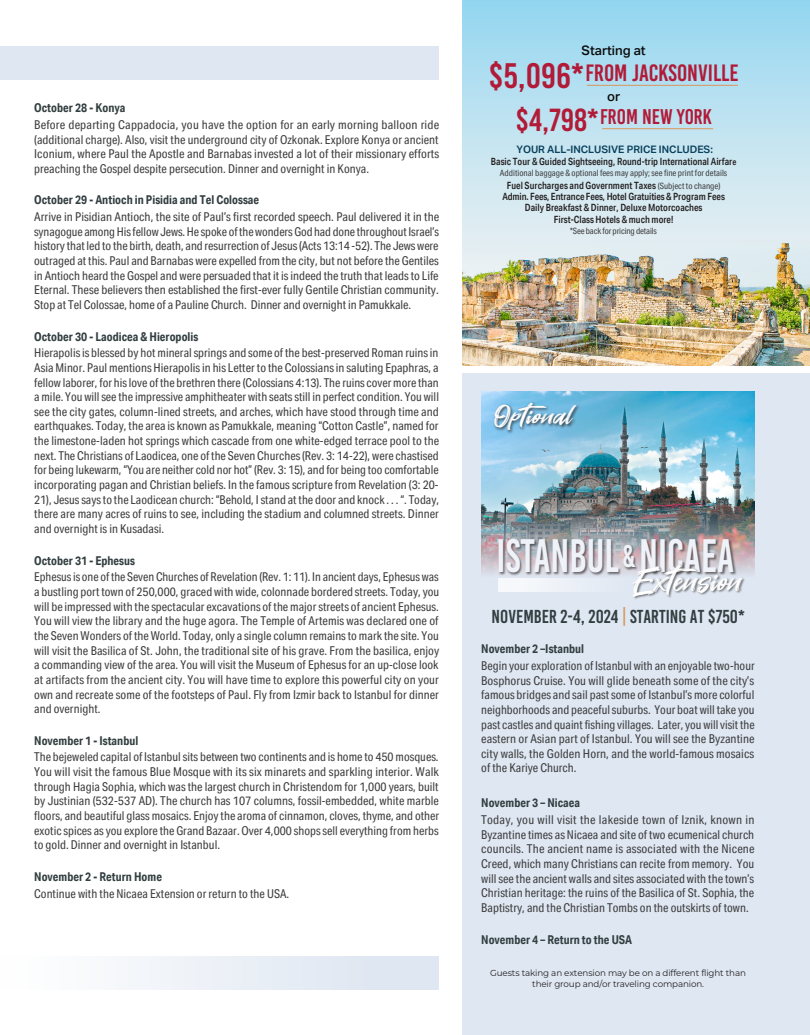
<style>
.page{position:relative;width:810px;height:1035px;background:#fff}
.page>*{position:absolute;margin:0;border:0;box-sizing:border-box;transform-origin:0 0}
.t1{font:46.88px "Bebas Kai";color:#eff3f9;scale:.88 1}
.t2{font:37.5px "Great Sejagad";color:#fff}
.t3{font:30px "Great Sejagad";color:#fff;scale:1.1 1}
.t4{font:23.62px "Bebas Kai";color:#b11b38}
.t5{font:21.25px "Bebas Kai";color:#b11b38}
.t6{font:18.75px "Bebas Kai";color:#323e40}
.t7{font:500 13.12px "Aktiv Grotesk";color:#0d0d0d}
.t8{font:12.25px/14.6px "Aktiv Grotesk Cd";letter-spacing:.005em;color:#3e3e3f;text-align:justify}
.t9{font:700 12.25px "Aktiv Grotesk Cd";letter-spacing:.005em;color:#323e40}
.t10{font:600 10.25px "Aktiv Grotesk";color:#09405b}
.t11{font:500 10px/11.2px "Aktiv Grotesk Cd";color:#231f20;text-align:center}
.t12{font:8.75px "Aktiv Grotesk Cd";color:#3e3e3f}
.t13{font:8.75px/11.2px "Montserrat";letter-spacing:-.015em;color:#231f20;text-align:center}
.s1{font-size:35.5px}
.s2{font-size:31.88px}
.s3{font-size:8.88px}
.s4{font-weight:400;font-size:8.75px;color:#3e3e3f}
.s5{font-size:31.25px}
.s6{color:#d9965b}
</style>
<div class="page">
<div style="left:463px;top:373px;width:347px;height:662px;background:#dfe7f2"></div>
<svg style="left:463px;top:0;width:347px;height:239px;background:#bce2f0"></svg>
<hr style="left:587px;top:85px;width:151px;height:1px;background:#d9965b">
<hr style="left:602px;top:128px;width:111px;height:1px;background:#d9965b">
<div style="left:0;top:46px;width:439px;height:33px;background:#dfe7f2"></div>
<img style="left:463px;top:239px;width:347px;height:127px">
<img style="left:481px;top:392px;width:273px;height:182px">
<div style="left:493px;top:401px;width:88px;height:33px;background:#231f20;opacity:.75"></div>
<div style="left:499px;top:539px;width:238px;height:37px;background:#231f20;opacity:.6"></div>
<div style="left:632px;top:563px;width:114px;height:37px;background:#231f20;opacity:.6"></div>
<svg style="left:498px;top:578px;width:148px;height:14px;fill:#ebf0f7"></svg>
<div style="left:0;top:957px;width:439px;height:33px;background:linear-gradient(to right,#fff,#dbe4f0)"></div>
<p class="t9" style="left:34px;top:100px;width:93px">October 28 - Konya</p>
<p class="t8" style="left:34px;top:117px;width:407px">Before departing Cappadocia, you have the option for an early morning balloon ride (additional charge). Also, visit the underground city of Ozkonak. Explore Konya or ancient Iconium, where Paul the Apostle and Barnabas invested a lot of their missionary efforts preaching the Gospel despite persecution. Dinner and overnight in Konya.</p>
<p class="t9" style="left:34px;top:192px;width:226px">October 29 - Antioch in Pisidia and Tel Colossae</p>
<p class="t8" style="left:34px;top:209px;width:407px">Arrive in Pisidian Antioch, the site of Paul’s first recorded speech. Paul delivered it in the synagogue among His fellow Jews. He spoke of the wonders God had done throughout Israel’s history that led to the birth, death, and resurrection of Jesus (Acts 13:14 -52). The Jews were outraged at this. Paul and Barnabas were expelled from the city, but not before the Gentiles in Antioch heard the Gospel and were persuaded that it is indeed the truth that leads to Life Eternal. These believers then established the first-ever fully Gentile Christian community.<br>Stop at Tel Colossae, home of a Pauline Church. Dinner and overnight in Pamukkale.</p>
<p class="t9" style="left:34px;top:329px;width:166px">October 30 - Laodicea &amp; Hieropolis</p>
<p class="t8" style="left:34px;top:345px;width:406px">Hierapolis is blessed by hot mineral springs and some of the best-preserved Roman ruins in Asia Minor. Paul mentions Hierapolis in his Letter to the Colossians in saluting Epaphras, a fellow laborer, for his love of the brethren there (Colossians 4:13). The ruins cover more than a mile. You will see the impressive amphitheater with seats still in perfect condition. You will see the city gates, column-lined streets, and arches, which have stood through time and earthquakes. Today, the area is known as Pamukkale, meaning “Cotton Castle”, named for the limestone-laden hot springs which cascade from one white-edged terrace pool to the next. The Christians of Laodicea, one of the Seven Churches (Rev. 3: 14-22), were chastised for being lukewarm, “You are neither cold nor hot” (Rev. 3: 15), and for being too comfortable incorporating pagan and Christian beliefs. In the famous scripture from Revelation (3: 20- 21), Jesus says to the Laodicean church: “Behold, I stand at the door and knock . . . “. Today, there are many acres of ruins to see, including the stadium and columned streets. Dinner and overnight is in Kusadasi.</p>
<p class="t9" style="left:34px;top:553px;width:102px">October 31 - Ephesus</p>
<p class="t8" style="left:34px;top:570px;width:407px">Ephesus is one of the Seven Churches of Revelation (Rev. 1: 11). In ancient days, Ephesus was a bustling port town of 250,000, graced with wide, colonnade bordered streets. Today, you will be impressed with the spectacular excavations of the major streets of ancient Ephesus.<br>You will view the library and the huge agora. The Temple of Artemis was declared one of the Seven Wonders of the World. Today, only a single column remains to mark the site. You will visit the Basilica of St. John, the traditional site of his grave. From the basilica, enjoy a commanding view of the area. You will visit the Museum of Ephesus for an up-close look at artifacts from the ancient city. You will have time to explore this powerful city on your own and recreate some of the footsteps of Paul. Fly from Izmir back to Istanbul for dinner and overnight.</p>
<p class="t9" style="left:34px;top:733px;width:106px">November 1 - Istanbul</p>
<p class="t8" style="left:34px;top:750px;width:407px">The bejeweled capital of Istanbul sits between two continents and is home to 450 mosques.<br>You will visit the famous Blue Mosque with its six minarets and sparkling interior. Walk through Hagia Sophia, which was the largest church in Christendom for 1,000 years, built by Justinian (532-537 AD). The church has 107 columns, fossil-embedded, white marble floors, and beautiful glass mosaics. Enjoy the aroma of cinnamon, cloves, thyme, and other exotic spices as you explore the Grand Bazaar. Over 4,000 shops sell everything from herbs to gold. Dinner and overnight in Istanbul.</p>
<p class="t9" style="left:34px;top:869px;width:129px">November 2 - Return Home</p>
<p class="t8" style="left:34px;top:886px;width:257px">Continue with the Nicaea Extension or return to the USA.</p>
<p class="t7" style="left:582px;top:43px;width:66px">Starting at</p>
<p class="t7" style="left:607px;top:88px;width:15px">or</p>
<h3 class="t4" style="left:488px;top:60px;width:252px"><span class="s1">$5,096*</span>FROM JACKSONVILLE</h3>
<h3 class="t5" style="left:515px;top:106px;width:198px"><span class="s2">$4,798*</span>FROM NEW YORK</h3>
<p class="t10" style="left:516px;top:144px;width:198px">YOUR ALL-INCLUSIVE PRICE INCLUDES:</p>
<p class="t11" style="left:491px;top:156px;width:247px">Basic Tour &amp; Guided Sightseeing, Round-trip International Airfar<span class="s3">e</span></p>
<p class="t12" style="left:500px;top:167px;width:229px">Additional baggage &amp; optional fees may apply; see fine print for details</p>
<p class="t11" style="left:502px;top:180px;width:224px">Fuel Surcharges and Government Taxes <span class="s4">(Subject to change)<br></span>Admin. Fees, Entrance Fees, Hotel Gratuities &amp; Program Fees Daily Breakfast &amp; Dinner, Deluxe Motorcoaches<br>First-Class Hotels &amp; much more!</p>
<p class="t12" style="left:570px;top:226px;width:88px">*See back for pricing details</p>
<h3 class="t3" style="left:495px;top:399px;width:73px">Optional</h3>
<h1 class="t1" style="left:497px;top:531px;width:271px">ISTANBUL <span class="s5">&amp;</span> NICAEA</h1>
<h2 class="t2" style="left:633px;top:560px;width:111px">Extension</h2>
<h3 class="t6" style="left:492px;top:606px;width:255px">NOVEMBER 2-4, 2024 <span class="s6">|</span> STARTING AT $750*</h3>
<p class="t9" style="left:481px;top:641px;width:104px">November 2 –Istanbul</p>
<p class="t8" style="left:481px;top:658px;width:275px">Begin your exploration of Istanbul with an enjoyable two-hour Bosphorus Cruise. You will glide beneath some of the city’s famous bridges and sail past some of Istanbul’s more colorful neighborhoods and peaceful suburbs. Your boat will take you past castles and quaint fishing villages. Later, you will visit the eastern or Asian part of Istanbul. You will see the Byzantine city walls, the Golden Horn, and the world-famous mosaics of the Kariye Church.</p>
<p class="t9" style="left:481px;top:795px;width:100px">November 3 – Nicaea</p>
<p class="t8" style="left:481px;top:812px;width:275px">Today, you will visit the lakeside town of Iznik, known in Byzantine times as Nicaea and site of two ecumenical church councils. The ancient name is associated with the Nicene Creed, which many Christians can recite from memory. You will see the ancient walls and sites associated with the town’s Christian heritage: the ruins of the Basilica of St. Sophia, the Baptistry, and the Christian Tombs on the outskirts of town.</p>
<p class="t9" style="left:481px;top:932px;width:153px">November 4 – Return to the USA</p>
<p class="t13" style="left:490px;top:967px;width:257px">Guests taking an extension may be on a different flight than their group and/or traveling companion.</p>
</div>
